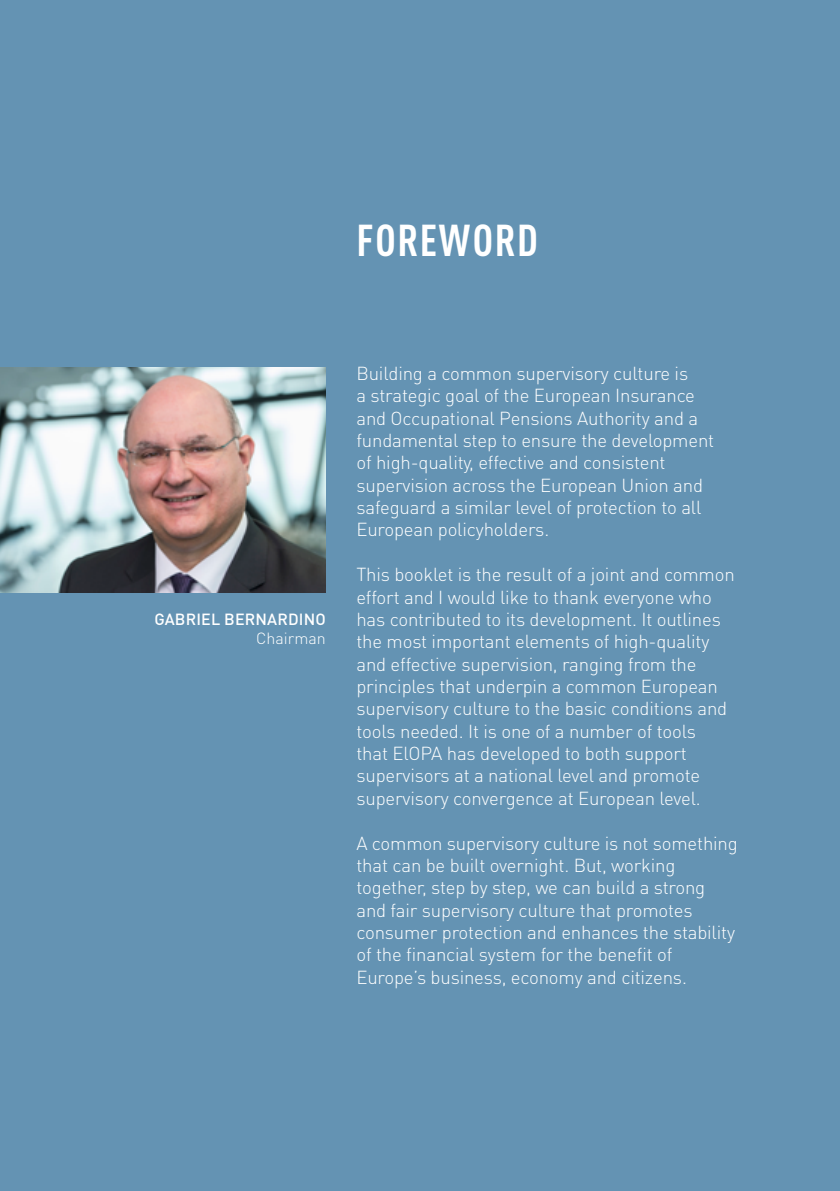
<style>
.page{position:relative;width:840px;height:1191px;background:#fff}
.page>*{position:absolute;margin:0;border:0;box-sizing:border-box;transform-origin:0 0}
.t1{font:700 condensed 44px "DIN Pro";letter-spacing:.035em;color:#fff}
.t2{font:300 18.6px/22.4px "DIN Pro";letter-spacing:-.01em;color:#fff}
.t3{font:500 16px "DIN Pro";letter-spacing:.01em;color:#fff}
.t4{font:300 16px "DIN Pro";color:#fff}
</style>
<div class="page">
<div style="left:0;top:0;width:839px;height:1191px;background:#6493b3"></div>
<img style="left:0;top:367px;width:326px;height:225px">
<h1 class="t1" style="left:356px;top:214px;width:183px">FOREWORD</h1>
<p class="t3" style="left:154px;top:608px;width:173px">GABRIEL BERNARDINO</p>
<p class="t4" style="left:256px;top:627px;width:71px">Chairman</p>
<p class="t2" style="left:356px;top:361px;width:359px">Building a common supervisory culture is<br>a strategic goal of the European Insurance and Occupational Pensions Authority and a fundamental step to ensure the development of high-quality, effective and consistent supervision across the European Union and safeguard a similar level of protection to all European policyholders.</p>
<p class="t2" style="left:356px;top:562px;width:379px">This booklet is the result of a joint and common effort and I would like to thank everyone who has contributed to its development. It outlines the most important elements of high-quality and effective supervision, ranging from the principles that underpin a common European supervisory culture to the basic conditions and tools needed. It is one of a number of tools<br>that ElOPA has developed to both support supervisors at a national level and promote supervisory convergence at European level.</p>
<p class="t2" style="left:356px;top:831px;width:383px">A common supervisory culture is not something that can be built overnight. But, working together, step by step, we can build a strong and fair supervisory culture that promotes consumer protection and enhances the stability of the financial system for the benefit of Europe’s business, economy and citizens.</p>
</div>
